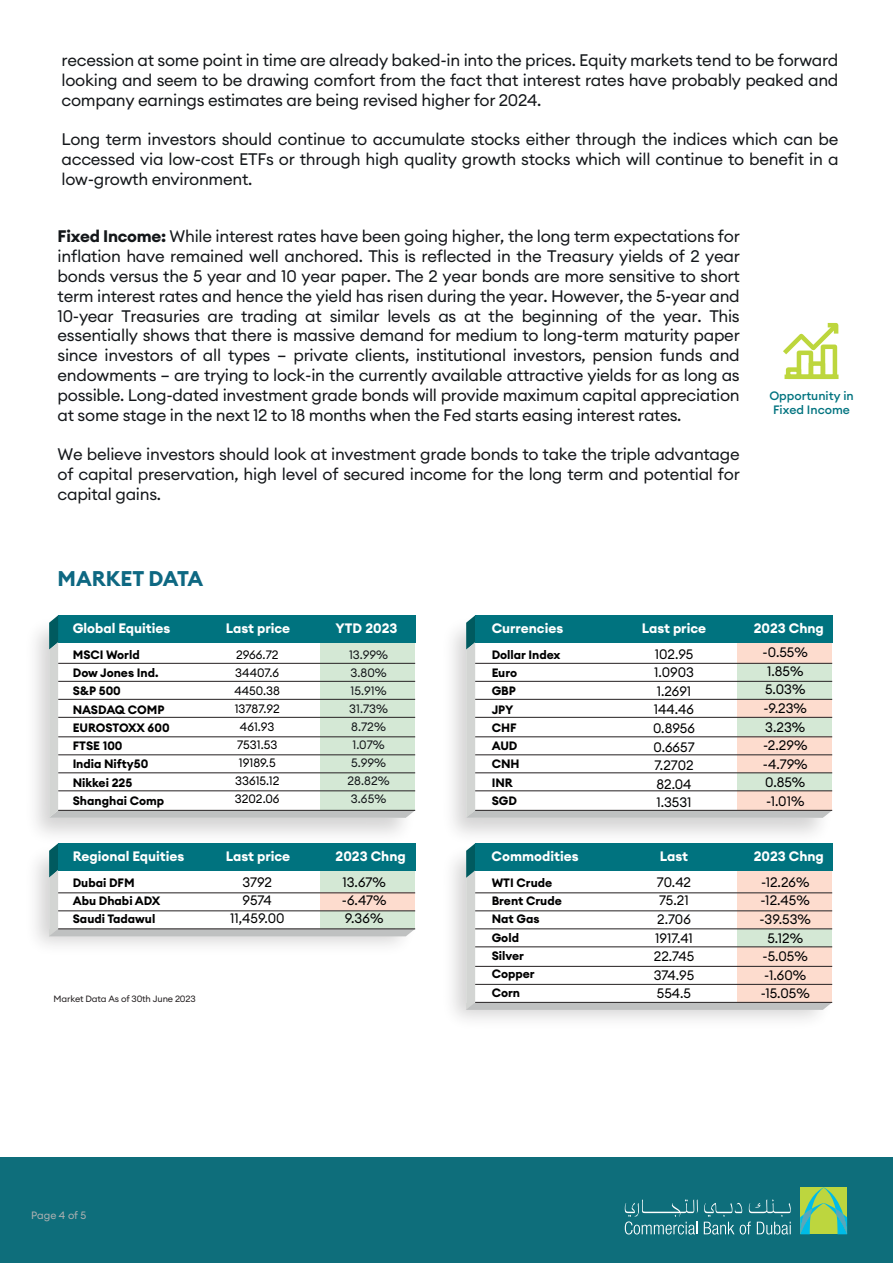
<style>
.page{position:relative;width:893px;height:1263px;background:#fff}
.page>*{position:absolute;margin:0;border:0;box-sizing:border-box;transform-origin:0 0}
.t1{font:700 21px "Euclid Circular A";color:#0e6882}
.t2{font:16.5px/19.8px "Euclid Circular A";letter-spacing:-.02em;color:#14171a;text-align:justify}
.t3{font:13.5px/18.6px "Euclid Circular A";color:#000001;text-align:center}
.t4{font:700 13.5px "Euclid Circular A";color:#fff}
.t5{font:700 12px/18.3px "Euclid Circular A";color:#000001}
.t6{font:12px/18px "Euclid Circular A";color:#000001;text-align:center}
.t7{font:12px/18px "Euclid Circular A";color:#14171a;text-align:center}
.t8{font:500 12px/14.4px "Euclid Circular A";color:#00737f;text-align:center}
.t9{font:10.5px "Euclid Circular A";letter-spacing:-.005em;color:#aeb1b1}
.t10{font:9px "Euclid Circular A";letter-spacing:-.02em;color:#231f20}
.s1{font-weight:700}
</style>
<div class="page">
<div style="left:786px;top:367px;width:15px;height:12px;border:4px solid #bdd63d"></div>
<div style="left:797px;top:350px;width:16px;height:29px;border:4px solid #bdd63d"></div>
<div style="left:809px;top:361px;width:16px;height:18px;border:4px solid #bdd63d"></div>
<div style="left:821px;top:345px;width:16px;height:34px;border:4px solid #bdd63d"></div>
<div style="left:784px;top:374px;width:54px;height:5px;background:#bdd63d"></div>
<svg style="left:783px;top:323px;width:56px;height:36px"></svg>
<div style="left:0;top:1157px;width:893px;height:106px;background:#0e6e7b"></div>
<svg style="left:800px;top:1187px;width:47px;height:47px;background:#8dcc6b"></svg>
<svg style="left:625px;top:1199px;width:73px;height:35px"></svg>
<svg style="left:704px;top:1199px;width:87px;height:35px"></svg>
<img style="left:452px;top:615px;width:381px;height:220px">
<svg style="left:466px;top:615px;width:366px;height:203px"></svg>
<img style="left:452px;top:843px;width:381px;height:177px">
<svg style="left:466px;top:843px;width:366px;height:167px"></svg>
<img style="left:35px;top:852px;width:381px;height:94px">
<svg style="left:49px;top:852px;width:366px;height:84px"></svg>
<img style="left:35px;top:615px;width:381px;height:237px">
<div style="left:738px;top:642px;width:94px;height:168px;background:#d4e8d5"></div>
<div style="left:738px;top:642px;width:94px;height:21px;background:#fddcce"></div>
<div style="left:738px;top:699px;width:94px;height:18px;background:#fddcce"></div>
<div style="left:738px;top:737px;width:94px;height:36px;background:#fddcce"></div>
<div style="left:738px;top:791px;width:94px;height:19px;background:#fddcce"></div>
<div style="left:475px;top:615px;width:357px;height:27px;background:#00737f"></div>
<hr style="left:475px;top:663px;width:357px;height:1px;background:#231f20">
<hr style="left:475px;top:681px;width:357px;height:1px;background:#231f20">
<hr style="left:475px;top:699px;width:357px;height:1px;background:#231f20">
<hr style="left:475px;top:717px;width:357px;height:1px;background:#231f20">
<hr style="left:475px;top:736px;width:357px;height:1px;background:#231f20">
<hr style="left:475px;top:754px;width:357px;height:1px;background:#231f20">
<hr style="left:475px;top:772px;width:357px;height:1px;background:#231f20">
<hr style="left:475px;top:790px;width:357px;height:1px;background:#231f20">
<hr style="left:475px;top:810px;width:357px;height:1px;background:#231f20">
<div style="left:321px;top:843px;width:94px;height:86px;background:#d4e8d5"></div>
<div style="left:58px;top:843px;width:357px;height:27px;background:#00737f"></div>
<div style="left:321px;top:893px;width:94px;height:18px;background:#fddcce"></div>
<hr style="left:58px;top:892px;width:357px;height:1px;background:#231f20">
<hr style="left:58px;top:910px;width:357px;height:1px;background:#231f20">
<hr style="left:58px;top:928px;width:357px;height:1px;background:#231f20">
<div style="left:738px;top:867px;width:94px;height:135px;background:#d4e8d5"></div>
<div style="left:738px;top:947px;width:94px;height:55px;background:#fddcce"></div>
<div style="left:738px;top:870px;width:94px;height:59px;background:#fddcce"></div>
<div style="left:475px;top:843px;width:357px;height:27px;background:#00737f"></div>
<hr style="left:475px;top:892px;width:357px;height:1px;background:#231f20">
<hr style="left:475px;top:910px;width:357px;height:1px;background:#231f20">
<hr style="left:475px;top:928px;width:357px;height:1px;background:#231f20">
<hr style="left:475px;top:946px;width:357px;height:1px;background:#231f20">
<hr style="left:475px;top:966px;width:357px;height:1px;background:#231f20">
<hr style="left:475px;top:984px;width:357px;height:1px;background:#231f20">
<hr style="left:475px;top:1002px;width:357px;height:1px;background:#231f20">
<svg style="left:49px;top:615px;width:366px;height:203px"></svg>
<p class="t2" style="left:62px;top:50px;width:778px">recession at some point in time are already baked-in into the prices. Equity markets tend to be forward looking and seem to be drawing comfort from the fact that interest rates have probably peaked and company earnings estimates are being revised higher for 2024.</p>
<p class="t2" style="left:62px;top:129px;width:778px">Long term investors should continue to accumulate stocks either through the indices which can be accessed via low-cost ETFs or through high quality growth stocks which will continue to benefit in a low-growth environment.</p>
<p class="t2" style="left:58px;top:227px;width:684px"><span class="s1">Fixed Income:</span> While interest rates have been going higher, the long term expectations for inflation have remained well anchored. This is reflected in the Treasury yields of 2 year bonds versus the 5 year and 10 year paper. The 2 year bonds are more sensitive to short term interest rates and hence the yield has risen during the year. However, the 5-year and 10-year Treasuries are trading at similar levels as at the beginning of the year. This essentially shows that there is massive demand for medium to long-term maturity paper since investors of all types – private clients, institutional investors, pension funds and endowments – are trying to lock-in the currently available attractive yields for as long as possible. Long-dated investment grade bonds will provide maximum capital appreciation at some stage in the next 12 to 18 months when the Fed starts easing interest rates.</p>
<p class="t2" style="left:58px;top:444px;width:684px">We believe investors should look at investment grade bonds to take the triple advantage of capital preservation, high level of secured income for the long term and potential for capital gains.</p>
<p class="t1" style="left:58px;top:564px;width:147px">MARKET DATA</p>
<p class="t8" style="left:769px;top:388px;width:86px">Opportunity in<br>Fixed Income</p>
<p class="t4" style="left:226px;top:620px;width:66px">Last price</p>
<p class="t4" style="left:336px;top:620px;width:63px">YTD 2023</p>
<p class="t6" style="left:234px;top:645px;width:47px">2966.72<br>34407.6<br>4450.38<br>13787.92<br>461.93<br>7531.53<br>19189.5<br>33615.12<br>3202.06</p>
<p class="t4" style="left:73px;top:620px;width:99px">Global Equities</p>
<p class="t5" style="left:73px;top:645px;width:98px">MSCI World<br>Dow Jones Ind.<br>S&amp;P 500<br>NASDAQ COMP<br>EUROSTOXX 600<br>FTSE 100<br>India Nifty50<br>Nikkei 225<br>Shanghai Comp</p>
<p class="t7" style="left:348px;top:645px;width:44px">13.99%<br>3.80%<br>15.91%<br>31.73%<br>8.72%<br>1.07%<br>5.99%<br>28.82%<br>3.65%</p>
<p class="t4" style="left:73px;top:847px;width:113px">Regional Equities</p>
<p class="t4" style="left:226px;top:847px;width:66px">Last price</p>
<p class="t4" style="left:336px;top:847px;width:72px">2023 Chng</p>
<p class="t5" style="left:73px;top:873px;width:89px">Dubai DFM<br>Abu Dhabi ADX<br>Saudi Tadawul</p>
<p class="t3" style="left:230px;top:873px;width:56px">3792<br>9574<br>11,459.00</p>
<p class="t3" style="left:342px;top:873px;width:46px;text-align:justify">13.67% -6.47% 9.36%</p>
<p class="t10" style="left:54px;top:993px;width:144px">Market Data As of 30th June 2023</p>
<p class="t9" style="left:31px;top:1208px;width:57px">Page 4 of 5</p>
<p class="t4" style="left:492px;top:620px;width:73px">Currencies</p>
<p class="t4" style="left:642px;top:620px;width:66px">Last price</p>
<p class="t4" style="left:754px;top:620px;width:72px">2023 Chng</p>
<p class="t5" style="left:492px;top:645px;width:70px">Dollar Index<br>Euro<br>GBP<br>JPY<br>CHF<br>AUD<br>CNH<br>INR<br>SGD</p>
<p class="t3" style="left:653px;top:644px;width:43px;text-align:left">102.95<br>1.0903<br>1.2691<br>144.46<br>0.8956<br>0.6657<br>7.2702<br>82.04<br>1.3531</p>
<p class="t3" style="left:763px;top:643px;width:47px">-0.55%<br>1.85%<br>5.03% -9.23%<br>3.23% -2.29% -4.79%<br>0.85% -1.01%</p>
<p class="t4" style="left:492px;top:847px;width:89px">Commodities</p>
<p class="t4" style="left:660px;top:847px;width:30px">Last</p>
<p class="t4" style="left:754px;top:847px;width:72px">2023 Chng</p>
<p class="t5" style="left:492px;top:873px;width:72px">WTI Crude<br>Brent Crude<br>Nat Gas<br>Gold<br>Silver<br>Copper<br>Corn</p>
<p class="t3" style="left:654px;top:872px;width:42px">70.42<br>75.21<br>2.706<br>1917.41<br>22.745<br>374.95<br>554.5</p>
<p class="t3" style="left:759px;top:872px;width:53px">-12.26% -12.45% -39.53%<br>5.12% -5.05% -1.60% -15.05%</p>
</div>
